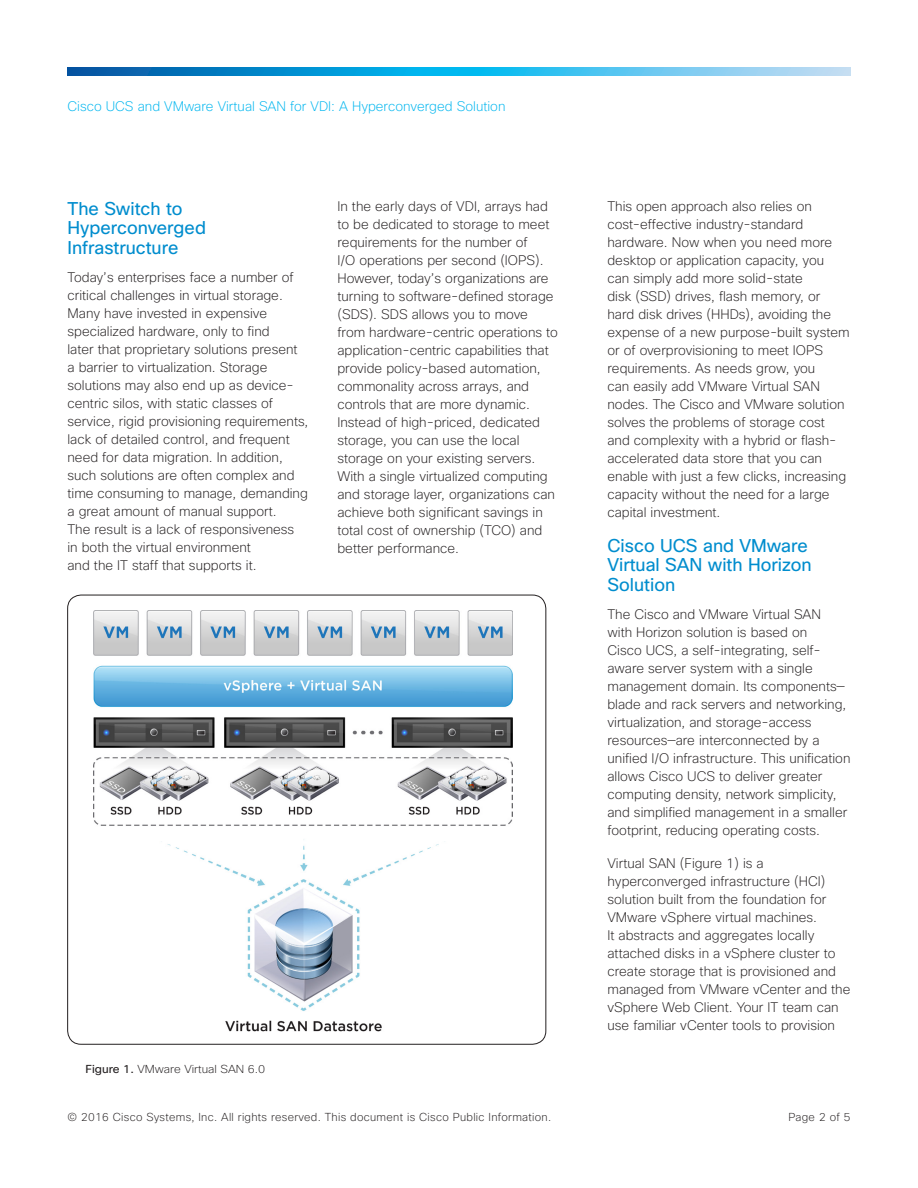
<style>
.page{position:relative;width:918px;height:1188px;background:#fff}
.page>*{position:absolute;margin:0;border:0;box-sizing:border-box;transform-origin:0 0}
.Subhead_1{font:18px/19.5px "Cisco Sans";color:#008dce}
.Body_1{font:200 13.5px/18px "Cisco Sans";color:#231f20}
.t1{font:200 13.5px "Cisco Sans";color:#00b6ef}
.Folio{font:200 11.25px "Cisco Sans";letter-spacing:.025em;color:#231f20}
.Caption_body{font:200 11.25px "Cisco Sans";color:#231f20;scale:1.05 1}
.s1{font-weight:400}
</style>
<div class="page">
<svg style="left:68px;top:68px;width:782px;height:8px;background:#34a8dd"></svg>
<img style="left:93px;top:611px;width:419px;height:421px">
<p class="t1" style="left:68px;top:98px;width:439px">Cisco UCS and VMware Virtual SAN for VDI: A Hyperconverged Solution</p>
<p class="Subhead_1" style="left:68px;top:199px;width:140px">The Switch to<br>Hyperconverged<br>Infrastructure</p>
<p class="Body_1" style="left:68px;top:269px;width:242px">Today’s enterprises face a number of critical challenges in virtual storage.<br>Many have invested in expensive specialized hardware, only to find<br>later that proprietary solutions present<br>a barrier to virtualization. Storage solutions may also end up as device&shy;centric silos, with static classes of service, rigid provisioning requirements, lack of detailed control, and frequent need for data migration. In addition, such solutions are often complex and time consuming to manage, demanding a great amount of manual support.<br>The result is a lack of responsiveness<br>in both the virtual environment<br>and the IT staff that supports it.</p>
<p class="Caption_body" style="left:86px;top:1062px;width:173px"><span class="s1">Figure 1.</span> VMware Virtual SAN 6.0</p>
<p class="Body_1" style="left:338px;top:198px;width:222px">In the early days of VDI, arrays had to be dedicated to storage to meet requirements for the number of<br>I/O operations per second (IOPS).<br>However, today’s organizations are turning to software-defined storage (SDS). SDS allows you to move from hardware-centric operations to application-centric capabilities that provide policy-based automation, commonality across arrays, and controls that are more dynamic.<br>Instead of high-priced, dedicated storage, you can use the local storage on your existing servers.<br>With a single virtualized computing and storage layer, organizations can achieve both significant savings in total cost of ownership (TCO) and better performance.</p>
<p class="Body_1" style="left:608px;top:198px;width:244px">This open approach also relies on cost-effective industry-standard hardware. Now when you need more desktop or application capacity, you<br>can simply add more solid-state<br>disk (SSD) drives, flash memory, or hard disk drives (HHDs), avoiding the expense of a new purpose-built system or of overprovisioning to meet IOPS requirements. As needs grow, you<br>can easily add VMware Virtual SAN nodes. The Cisco and VMware solution solves the problems of storage cost and complexity with a hybrid or flash&shy;accelerated data store that you can enable with just a few clicks, increasing capacity without the need for a large capital investment.</p>
<p class="Subhead_1" style="left:608px;top:536px;width:206px">Cisco UCS and VMware<br>Virtual SAN with Horizon<br>Solution</p>
<p class="Body_1" style="left:608px;top:606px;width:245px">The Cisco and VMware Virtual SAN<br>with Horizon solution is based on<br>Cisco UCS, a self-integrating, self&shy;aware server system with a single management domain. Its components— blade and rack servers and networking, virtualization, and storage-access resources—are interconnected by a unified I/O infrastructure. This unification allows Cisco UCS to deliver greater computing density, network simplicity, and simplified management in a smaller footprint, reducing operating costs.</p>
<p class="Body_1" style="left:608px;top:855px;width:244px">Virtual SAN (Figure 1) is a hyperconverged infrastructure (HCI) solution built from the foundation for VMware vSphere virtual machines.<br>It abstracts and aggregates locally attached disks in a vSphere cluster to create storage that is provisioned and managed from VMware vCenter and the vSphere Web Client. Your IT team can use familiar vCenter tools to provision</p>
<p class="Folio" style="left:68px;top:1109px;width:485px">© 2016 Cisco Systems, Inc. All rights reserved. This document is Cisco Public Information.</p>
<p class="Folio" style="left:788px;top:1109px;width:64px">Page 2 of 5</p>
</div>
